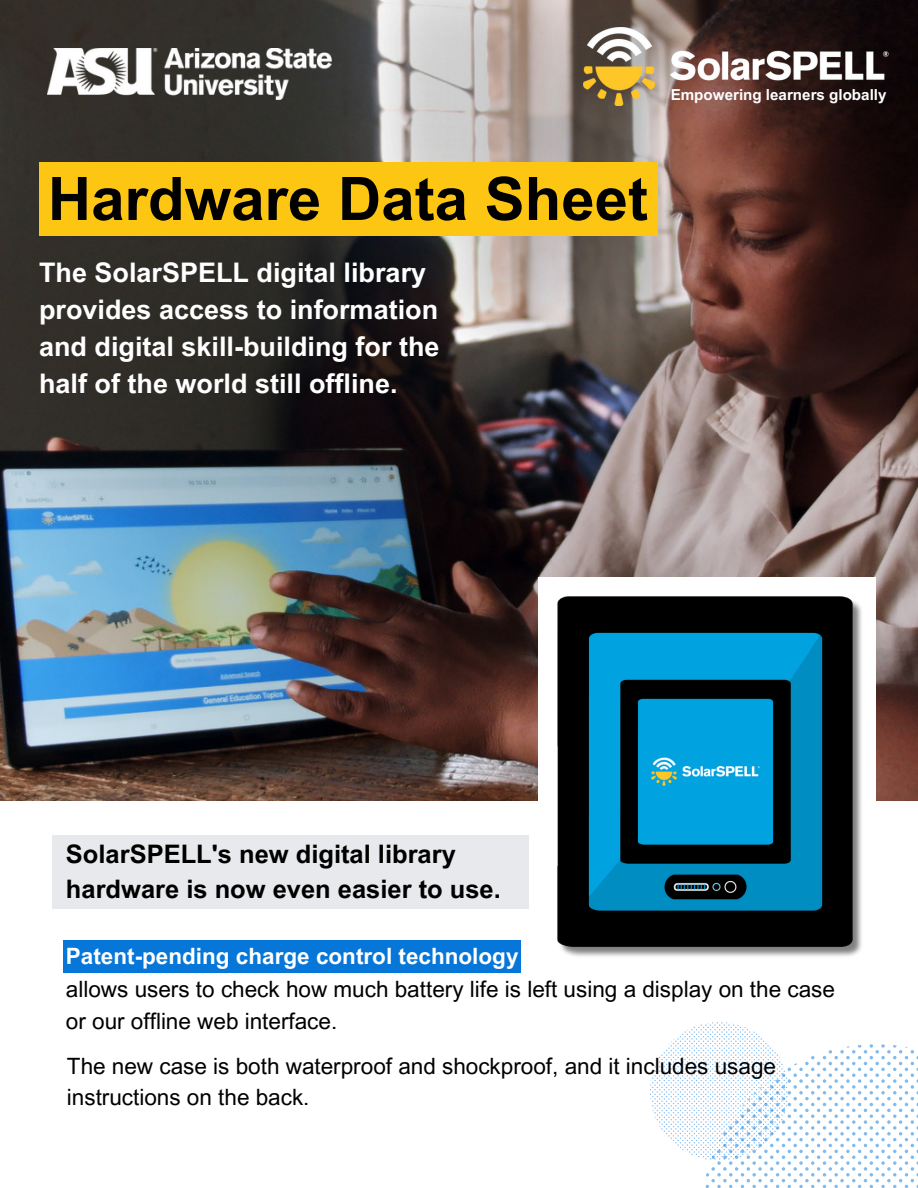
<style>
.page{position:relative;width:918px;height:1188px;background:#fff}
.page>*{position:absolute;margin:0;border:0;box-sizing:border-box;transform-origin:0 0}
.t1{font:700 60px "Arial MT Pro";color:#000}
.t2{font:700 27px/37.2px "Arial MT Pro";color:#fff}
.t3{font:700 25.5px/34.8px "Arial MT Pro";color:#000}
.t4{font:22.5px/31.5px "Arial MT Pro";color:#000}
.t5{font:700 22.5px "Arial MT Pro";color:#fff}
.t6{font:700 15.15px "Arial MT Pro";color:#fff}
</style>
<div class="page">
<img style="left:0;top:0;width:918px;height:801px">
<div style="left:538px;top:577px;width:338px;height:306px;background:#fff"></div>
<div style="left:63px;top:940px;width:458px;height:33px;background:#0676d8"></div>
<div style="left:52px;top:835px;width:477px;height:74px;background:#e7e9ec"></div>
<img style="left:583px;top:28px;width:305px;height:78px">
<img style="left:48px;top:48px;width:283px;height:52px">
<div style="left:39px;top:162px;width:618px;height:73px;background:#fcc613"></div>
<img style="left:557px;top:596px;width:305px;height:361px">
<svg style="left:650px;top:1022px;width:268px;height:166px"></svg>
<p class="t6" style="left:671px;top:89px;width:217px">Empowering learners globally</p>
<h2 class="t1" style="left:48px;top:176px;width:602px">Hardware Data Sheet</h2>
<p class="t2" style="left:39px;top:257px;width:402px">The SolarSPELL digital library provides access to information and digital skill-building for the half of the world still offline.</p>
<p class="t3" style="left:66px;top:840px;width:436px">SolarSPELL's new digital library hardware is now even easier to use.</p>
<p class="t5" style="left:66px;top:947px;width:454px">Patent-pending charge control technology</p>
<h3 class="t4" style="left:66px;top:976px;width:771px">allows users to check how much battery life is left using a display on the case or our offline web interface.</h3>
<h2 class="t4" style="left:67px;top:1053px;width:711px">The new case is both waterproof and shockproof, and it includes usage instructions on the back.</h2>
</div>
